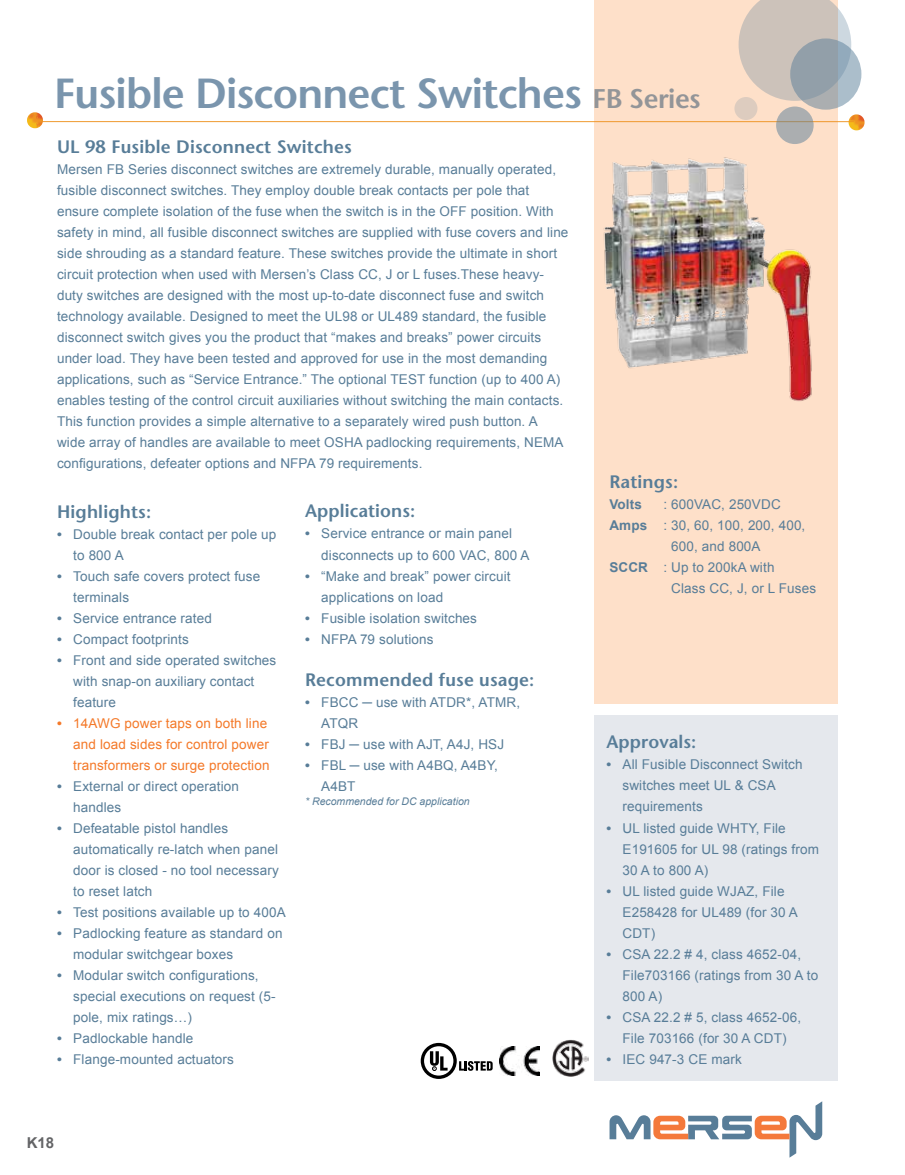
<style>
.page{position:relative;width:905px;height:1175px;background:#fff}
.page>*{position:absolute;margin:0;border:0;box-sizing:border-box;transform-origin:0 0}
.t1{font:600 42px "Stone Sans Std";letter-spacing:-.02em;color:#7a95ad}
.t2{font:600 18px "Stone Sans Std";letter-spacing:.01em;color:#587d98}
.t3{font:700 15px "Arial";color:#636466}
.t4{font:13.5px/21px "Arial";letter-spacing:.01em;color:#587d98}
.t5{font:13.5px/21px "Arial";letter-spacing:.01em;color:#f47929}
.t6{font:700 13.5px "Arial";letter-spacing:.01em;color:#587d98}
.t7{font:italic 10.5px "Arial";color:#587d98}
.s1{font-size:27px;color:#939598}
.s2{font-weight:700}
</style>
<div class="page">
<div style="left:595px;top:0;width:243px;height:703px;background:#fee0c9"></div>
<div style="left:595px;top:714px;width:243px;height:366px;background:#e5e8ed"></div>
<svg style="left:848px;top:114px;width:16px;height:16px"></svg>
<hr style="left:35px;top:121px;width:818px;height:1px;background:#ee9321">
<svg style="left:27px;top:112px;width:16px;height:16px"></svg>
<svg style="left:738px;top:0;width:113px;height:101px"></svg>
<svg style="left:790px;top:38px;width:71px;height:72px;background:#9ba8b2"></svg>
<div style="left:776px;top:106px;width:37px;height:38px;background:linear-gradient(to bottom,#acaeaf,#abaeb0);border-radius:50%"></div>
<div style="left:734px;top:97px;width:23px;height:23px;background:#ddccbf;border-radius:50%"></div>
<svg style="left:609px;top:1101px;width:213px;height:56px"></svg>
<img style="left:603px;top:157px;width:209px;height:244px">
<img style="left:500px;top:1046px;width:39px;height:29px">
<svg style="left:420px;top:1042px;width:72px;height:36px"></svg>
<img style="left:553px;top:1039px;width:35px;height:37px">
<h1 class="t1" style="left:54px;top:68px;width:648px">Fusible Disconnect Switches <span class="s1">FB Series</span></h1>
<h2 class="t2" style="left:57px;top:136px;width:296px">UL 98 Fusible Disconnect Switches</h2>
<p class="t4" style="left:57px;top:159px;width:513px">Mersen FB Series disconnect switches are extremely durable, manually operated, fusible disconnect switches. They employ double break contacts per pole that ensure complete isolation of the fuse when the switch is in the OFF position. With safety in mind, all fusible disconnect switches are supplied with fuse covers and line side shrouding as a standard feature. These switches provide the ultimate in short circuit protection when used with Mersen’s Class CC, J or L fuses.These heavy&shy;duty switches are designed with the most up-to-date disconnect fuse and switch technology available. Designed to meet the UL98 or UL489 standard, the fusible disconnect switch gives you the product that “makes and breaks” power circuits under load. They have been tested and approved for use in the most demanding applications, such as “Service Entrance.” The optional TEST function (up to 400 A) enables testing of the control circuit auxiliaries without switching the main contacts.<br>This function provides a simple alternative to a separately wired push button. A wide array of handles are available to meet OSHA padlocking requirements, NEMA configurations, defeater options and NFPA 79 requirements.</p>
<h2 class="t2" style="left:57px;top:500px;width:96px">Highlights:</h2>
<p class="t4" style="left:73px;top:523px;width:205px;text-indent:-16px"><span class="s2">•</span> Double break contact per pole up to 800 A</p>
<p class="t4" style="left:73px;top:565px;width:189px;text-indent:-16px"><span class="s2">•</span> Touch safe covers protect fuse terminals</p>
<p class="t4" style="left:57px;top:607px;width:156px"><span class="s2">•</span> Service entrance rated</p>
<p class="t4" style="left:57px;top:628px;width:133px"><span class="s2">•</span> Compact footprints</p>
<p class="t4" style="left:73px;top:649px;width:205px;text-indent:-16px"><span class="s2">•</span> Front and side operated switches with snap-on auxiliary contact feature</p>
<p class="t5" style="left:73px;top:712px;width:198px;text-indent:-16px"><span class="s2">•</span> 14AWG power taps on both line and load sides for control power transformers or surge protection</p>
<p class="t4" style="left:73px;top:775px;width:167px;text-indent:-16px"><span class="s2">•</span> External or direct operation handles</p>
<p class="t4" style="left:73px;top:817px;width:207px;text-indent:-16px"><span class="s2">•</span> Defeatable pistol handles automatically re-latch when panel door is closed - no tool necessary to reset latch</p>
<p class="t4" style="left:57px;top:901px;width:230px"><span class="s2">•</span> Test positions available up to 400A</p>
<p class="t4" style="left:73px;top:922px;width:211px;text-indent:-16px"><span class="s2">•</span> Padlocking feature as standard on modular switchgear boxes</p>
<p class="t4" style="left:73px;top:964px;width:204px;text-indent:-16px"><span class="s2">•</span> Modular switch configurations, special executions on request (5- pole, mix ratings…)</p>
<p class="t4" style="left:57px;top:1027px;width:138px"><span class="s2">•</span> Padlockable handle</p>
<p class="t4" style="left:57px;top:1048px;width:178px"><span class="s2">•</span> Flange-mounted actuators</p>
<h2 class="t2" style="left:305px;top:500px;width:112px">Applications:</h2>
<p class="t4" style="left:321px;top:523px;width:210px;text-indent:-16px"><span class="s2">•</span> Service entrance or main panel disconnects up to 600 VAC, 800 A</p>
<p class="t4" style="left:321px;top:565px;width:191px;text-indent:-16px"><span class="s2">•</span> “Make and break” power circuit applications on load</p>
<p class="t4" style="left:305px;top:607px;width:173px"><span class="s2">•</span> Fusible isolation switches</p>
<p class="t4" style="left:305px;top:628px;width:130px"><span class="s2">•</span> NFPA 79 solutions</p>
<h2 class="t2" style="left:305px;top:669px;width:231px">Recommended fuse usage:</h2>
<p class="t4" style="left:321px;top:692px;width:200px;text-indent:-16px"><span class="s2">•</span> FBCC ─ use with ATDR*, ATMR,<br>ATQR</p>
<p class="t4" style="left:305px;top:734px;width:200px"><span class="s2">•</span> FBJ ─ use with AJT, A4J, HSJ</p>
<p class="t4" style="left:321px;top:755px;width:178px;text-indent:-16px"><span class="s2">•</span> FBL ─ use with A4BQ, A4BY,<br>A4BT</p>
<p class="t7" style="left:305px;top:794px;width:166px">* Recommended for DC application</p>
<p class="t3" style="left:27px;top:1132px;width:29px">K18</p>
<h2 class="t2" style="left:609px;top:471px;width:70px">Ratings:</h2>
<p class="t6" style="left:609px;top:495px;width:34px">Volts</p>
<p class="t4" style="left:663px;top:494px;width:119px">: 600VAC, 250VDC</p>
<p class="t4" style="left:609px;top:515px;width:197px"><span class="s2">Amps</span> : 30, 60, 100, 200, 400,</p>
<p class="t4" style="left:671px;top:536px;width:91px">600, and 800A</p>
<p class="t4" style="left:609px;top:557px;width:167px"><span class="s2">SCCR</span> : Up to 200kA with</p>
<p class="t4" style="left:671px;top:578px;width:147px">Class CC, J, or L Fuses</p>
<h2 class="t2" style="left:606px;top:731px;width:92px">Approvals:</h2>
<p class="t4" style="left:622px;top:754px;width:182px;text-indent:-16px"><span class="s2">•</span> All Fusible Disconnect Switch switches meet UL &amp; CSA requirements</p>
<p class="t4" style="left:622px;top:817px;width:198px;text-indent:-16px"><span class="s2">•</span> UL listed guide WHTY, File<br>E191605 for UL 98 (ratings from<br>30 A to 800 A)</p>
<p class="t4" style="left:622px;top:880px;width:177px;text-indent:-16px"><span class="s2">•</span> UL listed guide WJAZ, File<br>E258428 for UL489 (for 30 A<br>CDT)</p>
<p class="t4" style="left:622px;top:943px;width:197px;text-indent:-16px"><span class="s2">•</span> CSA 22.2 # 4, class 4652-04,<br>File703166 (ratings from 30 A to<br>800 A)</p>
<p class="t4" style="left:606px;top:1006px;width:196px;text-align:center"><span class="s2">•</span> CSA 22.2 # 5, class 4652-06,<br>File 703166 (for 30 A CDT)</p>
<p class="t4" style="left:606px;top:1048px;width:137px"><span class="s2">•</span> IEC 947-3 CE mark</p>
</div>
